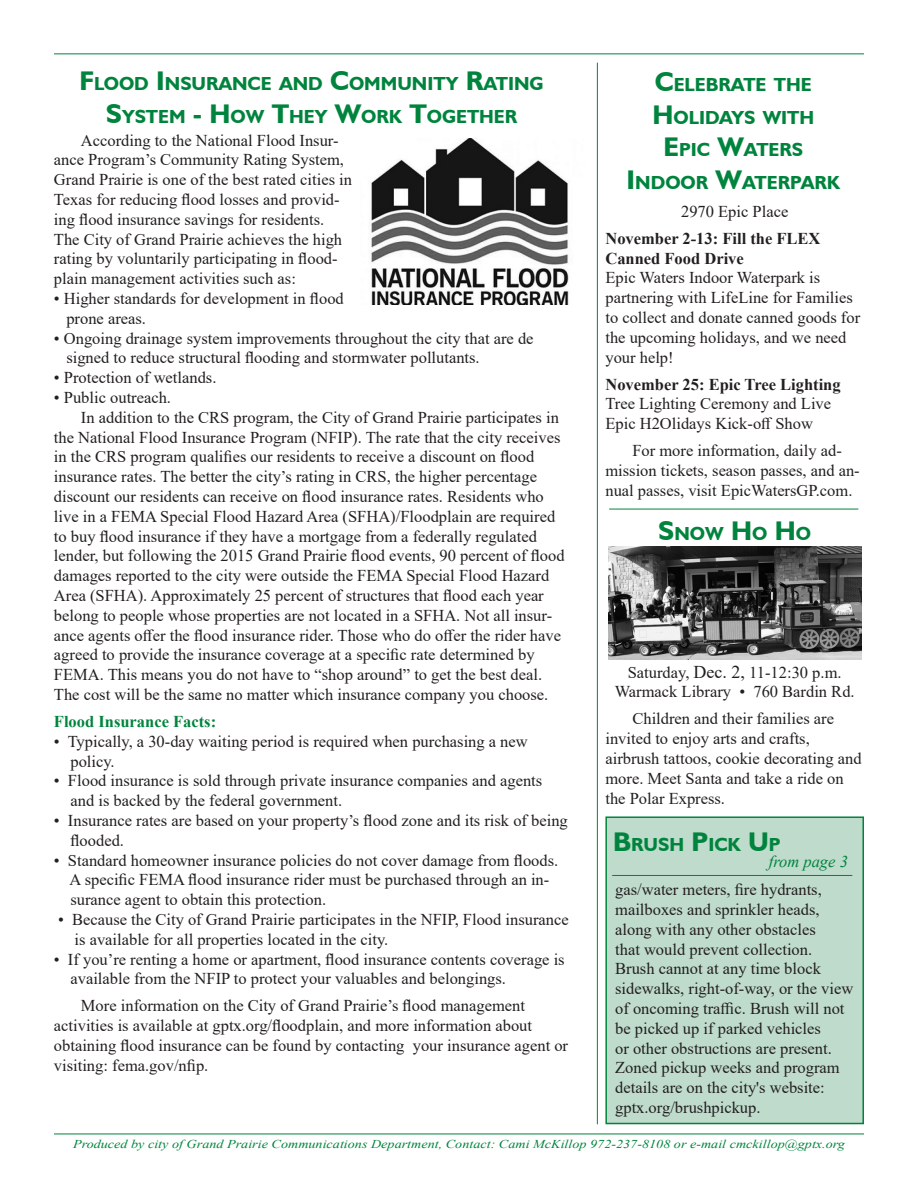
<style>
.page{position:relative;width:918px;height:1188px;background:#fff}
.page>*{position:absolute;margin:0;border:0;box-sizing:border-box;transform-origin:0 0}
.Subhead_2{font:700 18.9px/32.4px "Humanist 521 BT";color:#00843d;text-align:center}
.t1{font:16.5px/19.8px "Times New Roman";color:#231f20}
.t2{font:700 16.5px/19.8px "Times New Roman";color:#231f20}
.t3{font:700 16.5px "Times New Roman";color:#00843d}
.t4{font:italic 16.5px "Times New Roman";color:#00843d}
.t5{font:italic 12px "Times New Roman";color:#00843d;scale:1.18 1}
.s1{font-size:27px}
.s2{font-size:18px}
</style>
<div class="page">
<div style="left:605px;top:816px;width:259px;height:308px;background:#bedbcc;border:2px solid #00843d"></div>
<hr style="left:54px;top:1134px;width:810px;height:1px;background:#00843d">
<hr style="left:597px;top:63px;width:1px;height:1061px;background:#00843d">
<hr style="left:54px;top:53px;width:810px;height:1px;background:#00843d">
<hr style="left:612px;top:875px;width:240px;height:1px;background:#00843d">
<hr style="left:609px;top:509px;width:249px;height:1px;background:#00843d">
<img style="left:608px;top:547px;width:253px;height:113px">
<img style="left:371px;top:139px;width:198px;height:166px">
<p class="Subhead_2" style="left:79px;top:67px;width:466px"><span class="s1">F</span>LOOD <span class="s1">I</span> NSURANCE AND <span class="s1">C</span>OMMUNITY <span class="s1">R</span>ATING<br><span class="s1">S</span>YSTEM <span class="s1">- H</span> OW <span class="s1">T</span>HEY <span class="s1">W</span>ORK <span class="s1">T</span>OGETHER</p>
<p class="t1" style="left:54px;top:130px;width:300px;text-indent:27px">According to the National Flood Insur&shy;ance Program’s Community Rating System, Grand Prairie is one of the best rated cities in Texas for reducing flood losses and provid&shy;ing flood insurance savings for residents.<br>The City of Grand Prairie achieves the high rating by voluntarily participating in flood&shy;plain management activities such as:</p>
<p class="t1" style="left:66px;top:288px;width:279px;text-indent:-12px">• Higher standards for development in flood prone areas.</p>
<p class="t1" style="left:66px;top:328px;width:469px;text-indent:-12px">• Ongoing drainage system improvements throughout the city that are de signed to reduce structural flooding and stormwater pollutants.</p>
<p class="t1" style="left:54px;top:367px;width:164px">• Protection of wetlands.</p>
<p class="t1" style="left:54px;top:387px;width:119px">• Public outreach.</p>
<p class="t1" style="left:54px;top:407px;width:512px;text-indent:27px">In addition to the CRS program, the City of Grand Prairie participates in the National Flood Insurance Program (NFIP). The rate that the city receives in the CRS program qualifies our residents to receive a discount on flood insurance rates. The better the city’s rating in CRS, the higher percentage discount our residents can receive on flood insurance rates. Residents who live in a FEMA Special Flood Hazard Area (SFHA)/Floodplain are required to buy flood insurance if they have a mortgage from a federally regulated lender, but following the 2015 Grand Prairie flood events, 90 percent of flood damages reported to the city were outside the FEMA Special Flood Hazard Area (SFHA). Approximately 25 percent of structures that flood each year belong to people whose properties are not located in a SFHA. Not all insur&shy;ance agents offer the flood insurance rider. Those who do offer the rider have agreed to provide the insurance coverage at a specific rate determined by FEMA. This means you do not have to “shop around” to get the best deal.<br>The cost will be the same no matter which insurance company you choose.</p>
<p class="t3" style="left:54px;top:710px;width:164px">Flood Insurance Facts:</p>
<p class="t1" style="left:70px;top:731px;width:459px;text-indent:-16px">• Typically, a 30-day waiting period is required when purchasing a new policy.</p>
<p class="t1" style="left:70px;top:771px;width:473px;text-indent:-16px">• Flood insurance is sold through private insurance companies and agents and is backed by the federal government.</p>
<p class="t1" style="left:70px;top:810px;width:499px;text-indent:-16px">• Insurance rates are based on your property’s flood zone and its risk of being flooded.</p>
<p class="t1" style="left:70px;top:850px;width:490px;text-indent:-16px">• Standard homeowner insurance policies do not cover damage from floods.<br>A specific FEMA flood insurance rider must be purchased through an in&shy;surance agent to obtain this protection.</p>
<p class="t1" style="left:75px;top:909px;width:496px;text-indent:-16px">• Because the City of Grand Prairie participates in the NFIP, Flood insurance is available for all properties located in the city.</p>
<p class="t1" style="left:70px;top:949px;width:496px;text-indent:-16px">• If you’re renting a home or apartment, flood insurance contents coverage is available from the NFIP to protect your valuables and belongings.</p>
<p class="t1" style="left:54px;top:996px;width:516px;text-indent:27px">More information on the City of Grand Prairie’s flood management activities is available at gptx.org/floodplain, and more information about obtaining flood insurance can be found by contacting your insurance agent or visiting: fema.gov/nfip.</p>
<p class="Subhead_2" style="left:652px;top:68px;width:163px;text-align:left"><span class="s1">C</span>ELEBRATE THE<br><span class="s1">H</span> OLIDAYS WITH</p>
<p class="Subhead_2" style="left:664px;top:133px;width:141px"><span class="s1">E</span>PIC <span class="s1">W</span>ATERS</p>
<p class="Subhead_2" style="left:627px;top:166px;width:215px"><span class="s1">I</span> NDOOR <span class="s1">W</span>ATERPARK</p>
<p class="t1" style="left:681px;top:201px;width:109px">2970 Epic Place</p>
<p class="t2" style="left:605px;top:228px;width:217px">November 2-13: Fill the FLEX<br>Canned Food Drive</p>
<p class="t1" style="left:605px;top:267px;width:256px">Epic Waters Indoor Waterpark is partnering with LifeLine for Families to collect and donate canned goods for the upcoming holidays, and we need your help!</p>
<p class="t2" style="left:605px;top:374px;width:237px">November 25: Epic Tree Lighting</p>
<p class="t1" style="left:605px;top:393px;width:227px">Tree Lighting Ceremony and Live<br>Epic H2Olidays Kick-off Show</p>
<p class="t1" style="left:605px;top:440px;width:256px;text-align:center">For more information, daily ad&shy;mission tickets, season passes, and an&shy;nual passes, visit EpicWatersGP.com.</p>
<p class="Subhead_2" style="left:658px;top:516px;width:154px"><span class="s1">S</span>NOW <span class="s1">H</span>O <span class="s1">H</span>O</p>
<p class="t1" style="left:628px;top:662px;width:215px">Saturday, <span class="s2">Dec. 2,</span> 11-12:30 p.m.</p>
<p class="t1" style="left:615px;top:681px;width:241px">Warmack Library • 760 Bardin Rd.</p>
<p class="t1" style="left:605px;top:708px;width:258px;text-indent:27px">Children and their families are invited to enjoy arts and crafts, airbrush tattoos, cookie decorating and more. Meet Santa and take a ride on the Polar Express.</p>
<p class="Subhead_2" style="left:613px;top:827px;width:167px"><span class="s1">B</span>RUSH <span class="s1">P</span>ICK <span class="s1">U</span> P</p>
<p class="t4" style="left:769px;top:850px;width:81px">from page 3</p>
<p class="t1" style="left:615px;top:879px;width:240px">gas/water meters, fire hydrants, mailboxes and sprinkler heads, along with any other obstacles<br>that would prevent collection.<br>Brush cannot at any time block sidewalks, right-of-way, or the view of oncoming traffic. Brush will not be picked up if parked vehicles<br>or other obstructions are present.<br>Zoned pickup weeks and program details are on the city's website: gptx.org/brushpickup.</p>
<p class="t5" style="left:73px;top:1136px;width:656px">Produced by city of Grand Prairie Communications Department, Contact: Cami McKillop 972-237-8108 or e-mail cmckillop@gptx.org</p>
</div>
